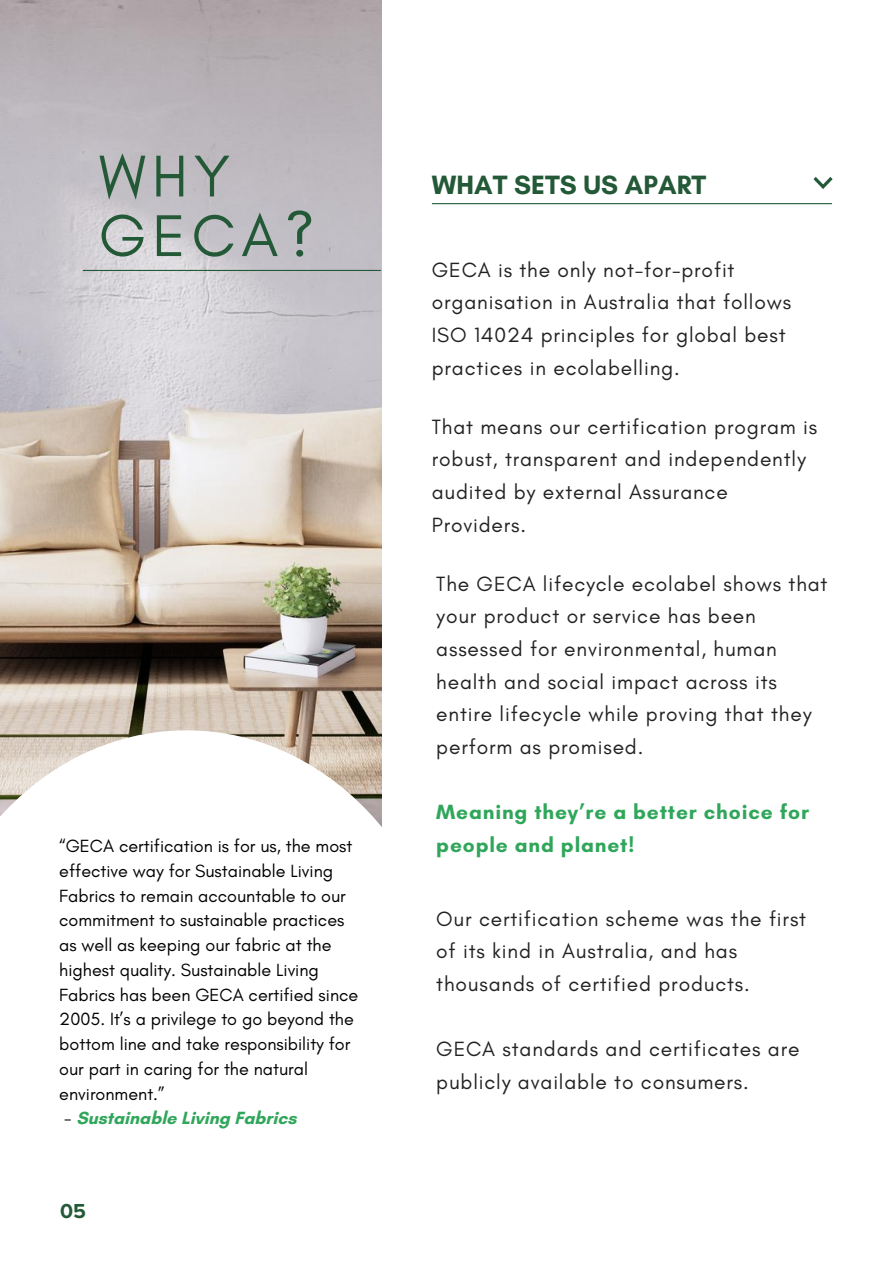
<style>
.page{position:relative;width:893px;height:1264px;background:#fff}
.page>*{position:absolute;margin:0;border:0;box-sizing:border-box;transform-origin:0 0}
.t1{font:60px/59.6px "Glacial Indifference";letter-spacing:.1em;color:#235937}
.t2{font:700 27px "Glacial Indifference";color:#235937}
.t3{font:21px/32.5px "Glacial Indifference";letter-spacing:.04em;color:#222}
.t4{font:700 21px/32.5px "Glacial Indifference";letter-spacing:.04em;color:#30a65b}
.t5{font:700 21px "Proxima Nova";color:#235937}
.t6{font:18px/24.8px "Glacial Indifference";color:#000}
.t7{font:700 18px "Glacial Indifference";color:#30a65b}
.s1{font-weight:400;color:#000}
</style>
<div class="page">
<img style="left:0;top:0;width:381px;height:730px">
<hr style="left:83px;top:270px;width:298px;height:1px;background:#235937">
<svg style="left:0;top:730px;width:382px;height:97px"></svg>
<hr style="left:432px;top:203px;width:399px;height:1px;background:#235937">
<svg style="left:813px;top:177px;width:19px;height:12px"></svg>
<h1 class="t1" style="left:99px;top:146px;width:217px">WHY<br>GECA?</h1>
<p class="t6" style="left:59px;top:833px;width:300px">“GECA certification is for us, the most effective way for Sustainable Living Fabrics to remain accountable to our commitment to sustainable practices as well as keeping our fabric at the highest quality. Sustainable Living Fabrics has been GECA certified since 2005. It’s a privilege to go beyond the bottom line and take responsibility for our part in caring for the natural environment.”</p>
<p class="t7" style="left:64px;top:1107px;width:234px"><span class="s1">-</span> Sustainable Living Fabrics</p>
<p class="t5" style="left:60px;top:1198px;width:27px">05</p>
<p class="t2" style="left:431px;top:169px;width:276px">WHAT SETS US APART</p>
<p class="t3" style="left:431px;top:253px;width:361px">GECA is the only not-for-profit organisation in Australia that follows ISO 14024 principles for global best practices in ecolabelling.</p>
<p class="t3" style="left:431px;top:410px;width:387px">That means our certification program is robust, transparent and independently audited by external Assurance<br>Providers.</p>
<p class="t3" style="left:436px;top:567px;width:393px">The GECA lifecycle ecolabel shows that your product or service has been assessed for environmental, human health and social impact across its entire lifecycle while proving that they perform as promised.</p>
<p class="t4" style="left:436px;top:795px;width:374px">Meaning they’re a better choice for people and planet!</p>
<p class="t3" style="left:436px;top:902px;width:371px">Our certification scheme was the first of its kind in Australia, and has thousands of certified products.</p>
<p class="t3" style="left:436px;top:1032px;width:365px">GECA standards and certificates are publicly available to consumers.</p>
</div>
